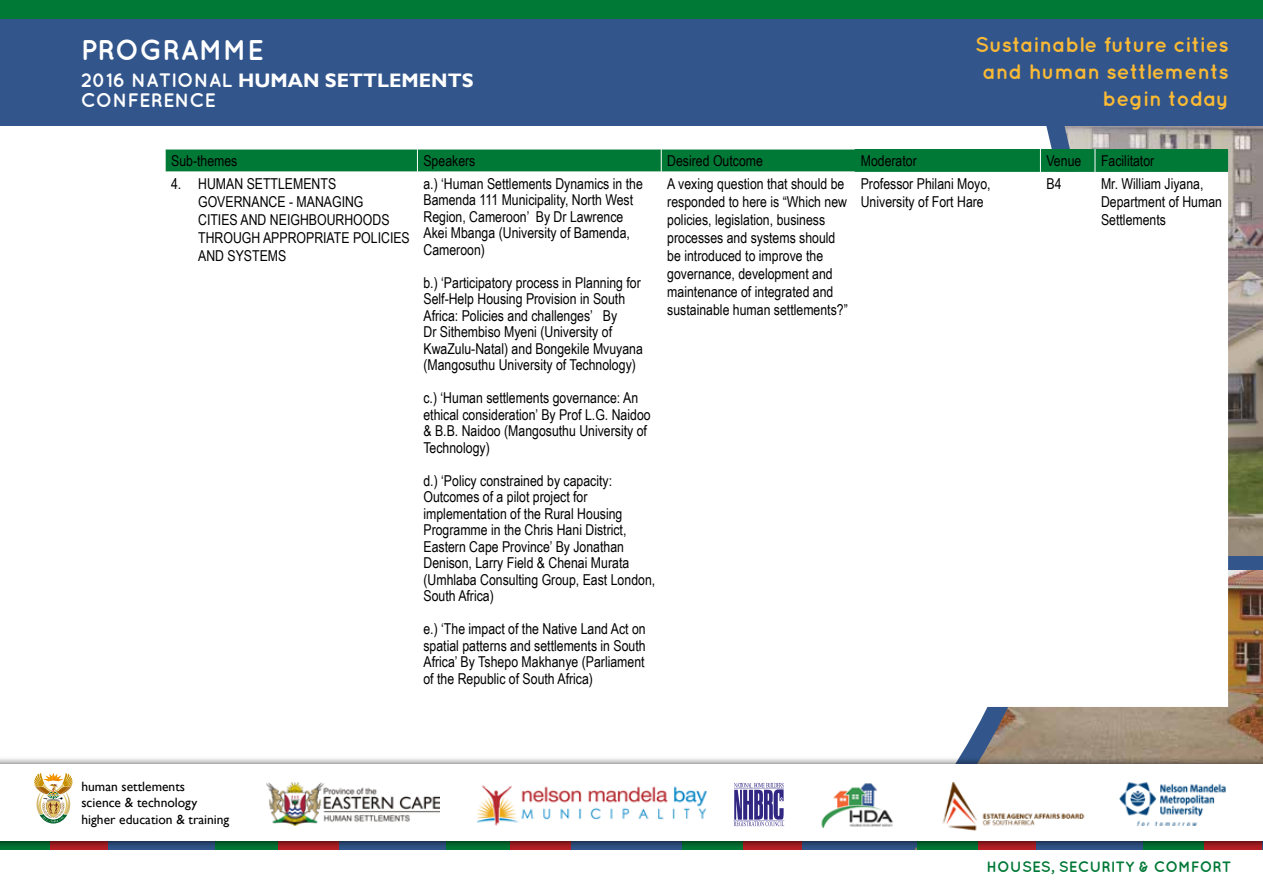
<style>
.page{position:relative;width:1263px;height:893px;background:#fff}
.page>*{position:absolute;margin:0;border:0;box-sizing:border-box;transform-origin:0 0}
.t1{font:700 28.5px "Quicksand";color:#fff}
.t2{font:700 21px/27px "Quicksand";color:#fbba34;text-align:right}
.t3{font:700 19.5px "Gill Sans";color:#fff}
.t4{font:700 19.5px "Quicksand";color:#fff}
.t5{font:15px/16.5px "Arial Narrow";color:#000}
.t6{font:700 15px "Quicksand";color:#007836}
.t7{font:13.5px/16.2px "Gill Sans";color:#000}
.s1{font-family:"Quicksand"}
</style>
<div class="page">
<svg style="left:605px;top:125px;width:658px;height:725px"></svg>
<div style="left:0;top:0;width:1263px;height:48px;background:#007836"></div>
<div style="left:0;top:19px;width:1263px;height:106px;background:#32568c"></div>
<div style="left:1053px;top:556px;width:210px;height:13px;background:#32568c"></div>
<div style="left:917px;top:840px;width:61px;height:23px;background:#007836"></div>
<div style="left:978px;top:840px;width:58px;height:23px;background:#b72024"></div>
<div style="left:1036px;top:840px;width:107px;height:23px;background:#32568c"></div>
<div style="left:1143px;top:840px;width:62px;height:23px;background:#007836"></div>
<div style="left:1205px;top:840px;width:58px;height:23px;background:#b72024"></div>
<div style="left:682px;top:832px;width:62px;height:24px;background:#007836"></div>
<div style="left:744px;top:832px;width:58px;height:24px;background:#b72024"></div>
<div style="left:802px;top:832px;width:106px;height:24px;background:#32568c"></div>
<div style="left:0;top:832px;width:50px;height:24px;background:#007836"></div>
<div style="left:50px;top:832px;width:59px;height:24px;background:#b72024"></div>
<div style="left:109px;top:832px;width:106px;height:24px;background:#32568c"></div>
<div style="left:215px;top:832px;width:64px;height:24px;background:#007836"></div>
<div style="left:279px;top:832px;width:60px;height:24px;background:#b72024"></div>
<div style="left:339px;top:832px;width:110px;height:24px;background:#32568c"></div>
<div style="left:446px;top:832px;width:65px;height:24px;background:#007836"></div>
<div style="left:511px;top:832px;width:60px;height:24px;background:#b72024"></div>
<div style="left:571px;top:832px;width:111px;height:24px;background:#32568c"></div>
<div style="left:0;top:756px;width:1263px;height:93px;background:#000;opacity:.75"></div>
<div style="left:0;top:765px;width:1263px;height:76px;background:#fff"></div>
<img style="left:266px;top:782px;width:173px;height:44px">
<img style="left:477px;top:785px;width:230px;height:41px">
<img style="left:1119px;top:782px;width:107px;height:44px">
<svg style="left:733px;top:783px;width:51px;height:43px"></svg>
<img style="left:821px;top:783px;width:72px;height:45px">
<img style="left:942px;top:783px;width:143px;height:48px">
<svg style="left:34px;top:773px;width:39px;height:50px"></svg>
<div style="left:0;top:850px;width:1263px;height:43px;background:#fff"></div>
<svg style="left:605px;top:172px;width:623px;height:534px"></svg>
<svg style="left:165px;top:149px;width:1063px;height:23px"></svg>
<hr style="left:417px;top:172px;width:244px;height:1px;background:#fff">
<hr style="left:661px;top:172px;width:194px;height:1px;background:#fff">
<hr style="left:661px;top:172px;width:1px;height:534px;background:#fff">
<hr style="left:1040px;top:172px;width:1px;height:534px;background:#fff">
<hr style="left:1095px;top:172px;width:1px;height:534px;background:#fff">
<hr style="left:417px;top:706px;width:244px;height:1px;background:#fff">
<hr style="left:661px;top:706px;width:194px;height:1px;background:#fff">
<hr style="left:855px;top:706px;width:185px;height:1px;background:#fff">
<hr style="left:1040px;top:706px;width:55px;height:1px;background:#fff">
<hr style="left:1095px;top:706px;width:133px;height:1px;background:#fff">
<h1 class="t1" style="left:81px;top:33px;width:185px">PROGRAMME</h1>
<h3 class="t3" style="left:81px;top:69px;width:394px"><span class="s1">2016 NATIONAL</span> HUMAN SETTLEMENTS</h3>
<h3 class="t4" style="left:81px;top:88px;width:137px">CONFERENCE</h3>
<h2 class="t2" style="left:975px;top:30px;width:255px">Sustainable future cities and human settlements begin today</h2>
<p class="t5" style="left:171px;top:152px;width:68px">Sub-themes</p>
<p class="t5" style="left:423px;top:152px;width:53px">Speakers</p>
<p class="t5" style="left:667px;top:152px;width:97px">Desired Outcome</p>
<p class="t5" style="left:861px;top:152px;width:58px">Moderator</p>
<p class="t5" style="left:1046px;top:152px;width:36px">Venue</p>
<p class="t5" style="left:1101px;top:152px;width:55px">Facilitator</p>
<p class="t5" style="left:198px;top:174px;width:213px;line-height:18px;text-indent:-27px">4. HUMAN SETTLEMENTS<br>GOVERNANCE - MANAGING<br>CITIES AND NEIGHBOURHOODS<br>THROUGH APPROPRIATE POLICIES<br>AND SYSTEMS</p>
<p class="t5" style="left:423px;top:175px;width:221px">a.) ‘Human Settlements Dynamics in the<br>Bamenda 111 Municipality, North West<br>Region, Cameroon’ By Dr Lawrence<br>Akei Mbanga (University of Bamenda,<br>Cameroon)</p>
<p class="t5" style="left:423px;top:274px;width:221px">b.) ‘Participatory process in Planning for Self-Help Housing Provision in South Africa: Policies and challenges’ By<br>Dr Sithembiso Myeni (University of KwaZulu-Natal) and Bongekile Mvuyana (Mangosuthu University of Technology)</p>
<p class="t5" style="left:423px;top:389px;width:229px">c.) ‘Human settlements governance: An ethical consideration’ By Prof L.G. Naidoo &amp; B.B. Naidoo (Mangosuthu University of Technology)</p>
<p class="t5" style="left:423px;top:472px;width:233px">d.) ‘Policy constrained by capacity:<br>Outcomes of a pilot project for implementation of the Rural Housing Programme in the Chris Hani District, Eastern Cape Province’ By Jonathan Denison, Larry Field &amp; Chenai Murata (Umhlaba Consulting Group, East London, South Africa)</p>
<p class="t5" style="left:423px;top:620px;width:224px;text-align:justify">e.) ‘The impact of the Native Land Act on spatial patterns and settlements in South Africa’ By Tshepo Makhanye (Parliament of the Republic of South Africa)</p>
<p class="t5" style="left:667px;top:174px;width:182px;line-height:18px">A vexing question that should be responded to here is “Which new policies, legislation, business processes and systems should be introduced to improve the governance, development and maintenance of integrated and sustainable human settlements?”</p>
<p class="t5" style="left:861px;top:174px;width:131px;line-height:18px">Professor Philani Moyo,<br>University of Fort Hare</p>
<p class="t5" style="left:1046px;top:175px;width:17px">B4</p>
<p class="t5" style="left:1101px;top:174px;width:123px;line-height:18px">Mr. William Jiyana,<br>Department of Human<br>Settlements</p>
<p class="t7" style="left:81px;top:779px;width:149px">human settlements<br>science &amp; technology higher education &amp; training</p>
<p class="t6" style="left:986px;top:858px;width:247px">HOUSES, SECURITY &amp; COMFORT</p>
</div>
